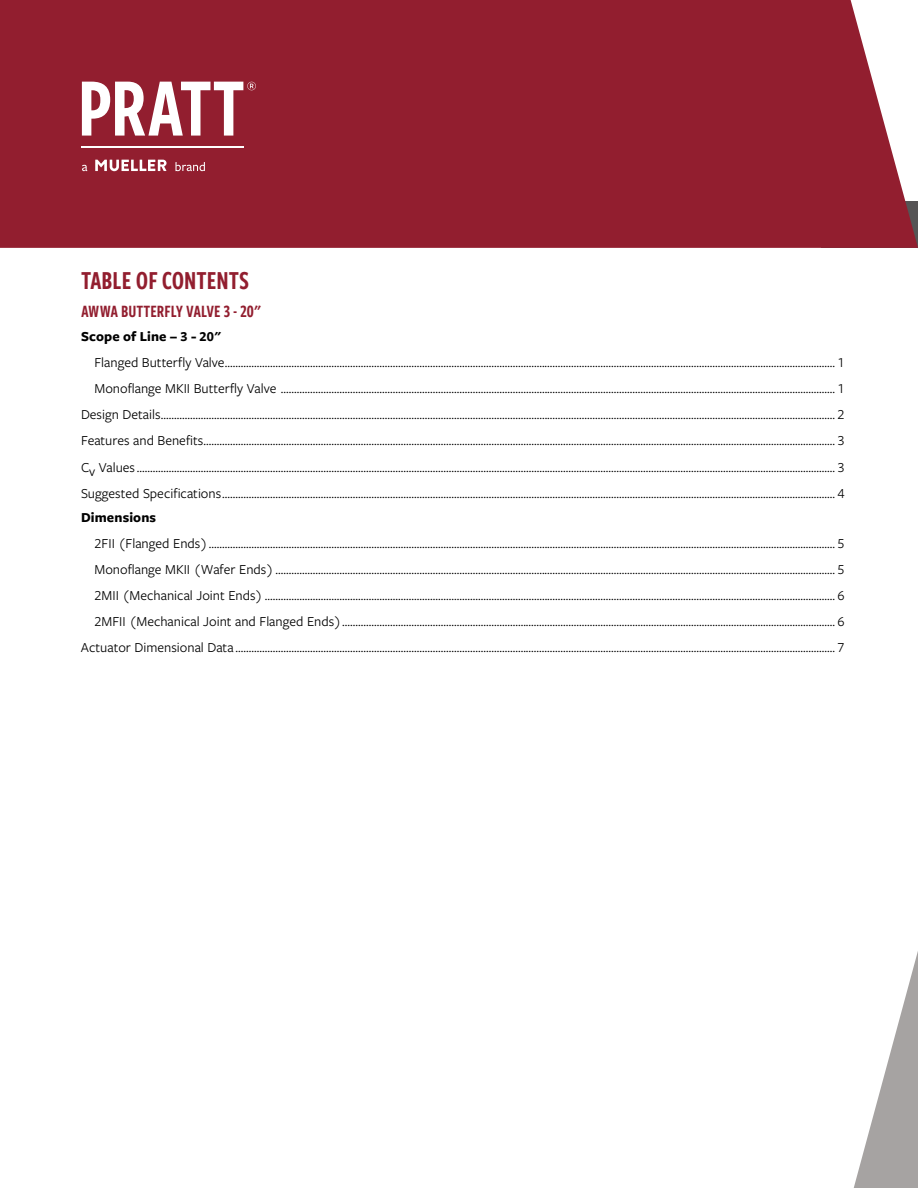
<style>
.page{position:relative;width:918px;height:1188px;background:#fff}
.page>*{position:absolute;margin:0;border:0;box-sizing:border-box;transform-origin:0 0}
.t1{font:27px "Freight Sans Cmp Pro Semi";color:#921e2f}
.t2{font:18px "Freight Sans Cmp Pro Semi";color:#921e2f}
.t3{font:14.25px/26.1px "Freight Sans Pro";color:#000;text-align:right}
.t4{font:700 14.25px "Freight Sans Pro";letter-spacing:.01em;color:#000}
</style>
<div class="page">
<svg style="left:853px;top:951px;width:65px;height:237px"></svg>
<div style="left:0;top:0;width:918px;height:248px;background:#921e2f"></div>
<svg style="left:95px;top:160px;width:72px;height:11px"></svg>
<svg style="left:82px;top:165px;width:5px;height:6px"></svg>
<svg style="left:175px;top:162px;width:30px;height:9px"></svg>
<hr style="left:82px;top:146px;width:162px;height:2px;background:#fff">
<svg style="left:82px;top:82px;width:174px;height:54px"></svg>
<h1 class="t1" style="left:81px;top:262px;width:170px">TABLE OF CONTENTS</h1>
<p class="t2" style="left:81px;top:299px;width:182px">AWWA BUTTERFLY VALVE 3 - 20"</p>
<p class="t4" style="left:81px;top:327px;width:142px">Scope of Line – 3 - 20"</p>
<p class="t3" style="left:81px;top:349px;width:765px">Flanged Butterfly Valve..................................................................................................................................................................................................................................... 1<br>Monoflange MKII Butterfly Valve ................................................................................................................................................................................................................ 1<br>Design Details............................................................................................................................................................................................................................................................. 2<br>Features and Benefits............................................................................................................................................................................................................................................. 3<br>Cv Values...................................................................................................................................................................................................................................................................... 3<br>Suggested Specifications...................................................................................................................................................................................................................................... 4</p>
<p class="t4" style="left:81px;top:507px;width:77px">Dimensions</p>
<p class="t3" style="left:81px;top:529px;width:765px">2FII (Flanged Ends)........................................................................................................................................................................................................................................... 5<br>Monoflange MKII (Wafer Ends) .................................................................................................................................................................................................................. 5<br>2MII (Mechanical Joint Ends) ...................................................................................................................................................................................................................... 6<br>2MFII (Mechanical Joint and Flanged Ends)......................................................................................................................................................................................... 6<br>Actuator Dimensional Data ................................................................................................................................................................................................................................. 7</p>
</div>
